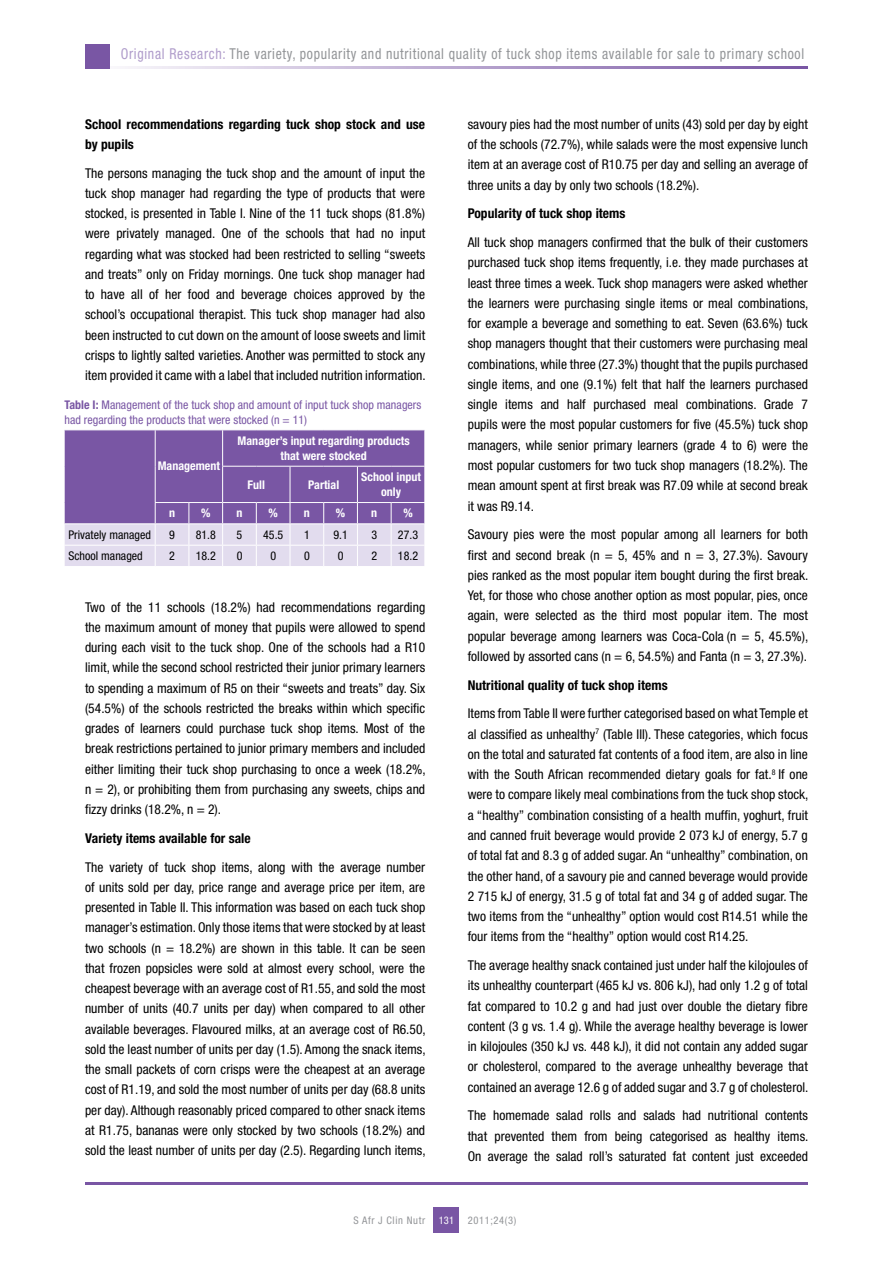
<style>
.page{position:relative;width:893px;height:1263px;background:#fff}
.page>*{position:absolute;margin:0;border:0;box-sizing:border-box;transform-origin:0 0}
.t1{font:condensed 15px "Helvetica Neue LT Std";letter-spacing:.05em;color:#939598;scale:.92 1}
.t2{font:condensed 13.5px/20.2px "Helvetica Neue LT Std";color:#000;text-align:justify}
.t3{font:700 condensed 13.5px/20.2px "Helvetica Neue LT Std";color:#000}
.t4{font:condensed 12px/15px "Helvetica Neue LT Std";color:#7956a4}
.t5{font:700 condensed 12px/15px "Helvetica Neue LT Std";color:#fff;text-align:center}
.t6{font:condensed 12px "Helvetica Neue LT Std";color:#000}
.t7{font:condensed 10.5px "Helvetica Neue LT Std";letter-spacing:.06em;color:#939598}
.t8{font:condensed 10.5px "Helvetica Neue LT Std";color:#fff}
.s1{color:#b09dcb}
.s2{font-weight:700}
</style>
<div class="page">
<div style="left:434px;top:1208px;width:25px;height:25px;background:#7956a4"></div>
<hr style="left:85px;top:1182px;width:723px;height:2px;background:#7956a4">
<hr style="left:85px;top:66px;width:723px;height:2px;background:#7956a4">
<div style="left:85px;top:44px;width:24px;height:24px;background:#7956a4"></div>
<svg style="left:64px;top:429px;width:361px;height:137px;background:#9e85be"></svg>
<p class="t1" style="left:121px;top:45px;width:744px"><span class="s1">Original Research:</span> The variety, popularity and nutritional quality of tuck shop items available for sale to primary school</p>
<p class="t3" style="left:85px;top:114px;width:342px">School recommendations regarding tuck shop stock and use by pupils</p>
<p class="t2" style="left:85px;top:163px;width:342px">The persons managing the tuck shop and the amount of input the tuck shop manager had regarding the type of products that were stocked, is presented in Table I. Nine of the 11 tuck shops (81.8%) were privately managed. One of the schools that had no input regarding what was stocked had been restricted to selling “sweets and treats” only on Friday mornings. One tuck shop manager had to have all of her food and beverage choices approved by the school’s occupational therapist. This tuck shop manager had also been instructed to cut down on the amount of loose sweets and limit crisps to lightly salted varieties. Another was permitted to stock any item provided it came with a label that included nutrition information.</p>
<p class="t4" style="left:65px;top:397px;width:358px"><span class="s2">Table I:</span> Management of the tuck shop and amount of input tuck shop managers had regarding the products that were stocked (n = 11)</p>
<p class="t5" style="left:158px;top:459px;width:64px">Management</p>
<p class="t5" style="left:238px;top:433px;width:174px">Manager’s input regarding products that were stocked</p>
<p class="t5" style="left:248px;top:477px;width:19px">Full</p>
<p class="t5" style="left:308px;top:477px;width:32px">Partial</p>
<p class="t5" style="left:361px;top:469px;width:61px">School input only</p>
<p class="t5" style="left:169px;top:506px;width:7px">n</p>
<p class="t5" style="left:201px;top:506px;width:11px">%</p>
<p class="t5" style="left:236px;top:506px;width:7px">n</p>
<p class="t5" style="left:269px;top:506px;width:11px">%</p>
<p class="t5" style="left:304px;top:506px;width:7px">n</p>
<p class="t5" style="left:336px;top:506px;width:11px">%</p>
<p class="t5" style="left:371px;top:506px;width:7px">n</p>
<p class="t5" style="left:403px;top:506px;width:11px">%</p>
<p class="t6" style="left:68px;top:528px;width:84px">Privately managed</p>
<p class="t6" style="left:169px;top:528px;width:7px">9</p>
<p class="t6" style="left:196px;top:528px;width:22px">81.8</p>
<p class="t6" style="left:237px;top:528px;width:7px">5</p>
<p class="t6" style="left:263px;top:528px;width:22px">45.5</p>
<p class="t6" style="left:304px;top:528px;width:7px">1</p>
<p class="t6" style="left:333px;top:528px;width:16px">9.1</p>
<p class="t6" style="left:371px;top:528px;width:7px">3</p>
<p class="t6" style="left:398px;top:528px;width:22px">27.3</p>
<p class="t6" style="left:68px;top:549px;width:76px">School managed</p>
<p class="t6" style="left:169px;top:549px;width:7px">2</p>
<p class="t6" style="left:196px;top:549px;width:22px">18.2</p>
<p class="t6" style="left:237px;top:549px;width:7px">0</p>
<p class="t6" style="left:270px;top:549px;width:7px">0</p>
<p class="t6" style="left:304px;top:549px;width:7px">0</p>
<p class="t6" style="left:338px;top:549px;width:7px">0</p>
<p class="t6" style="left:371px;top:549px;width:7px">2</p>
<p class="t6" style="left:398px;top:549px;width:22px">18.2</p>
<p class="t2" style="left:85px;top:596px;width:342px">Two of the 11 schools (18.2%) had recommendations regarding the maximum amount of money that pupils were allowed to spend during each visit to the tuck shop. One of the schools had a R10 limit, while the second school restricted their junior primary learners to spending a maximum of R5 on their “sweets and treats” day. Six (54.5%) of the schools restricted the breaks within which specific grades of learners could purchase tuck shop items. Most of the break restrictions pertained to junior primary members and included either limiting their tuck shop purchasing to once a week (18.2%, n = 2), or prohibiting them from purchasing any sweets, chips and fizzy drinks (18.2%, n = 2).</p>
<p class="t3" style="left:85px;top:828px;width:167px">Variety items available for sale</p>
<p class="t2" style="left:85px;top:856px;width:342px">The variety of tuck shop items, along with the average number of units sold per day, price range and average price per item, are presented in Table II. This information was based on each tuck shop manager’s estimation. Only those items that were stocked by at least two schools (n = 18.2%) are shown in this table. It can be seen that frozen popsicles were sold at almost every school, were the cheapest beverage with an average cost of R1.55, and sold the most number of units (40.7 units per day) when compared to all other available beverages. Flavoured milks, at an average cost of R6.50, sold the least number of units per day (1.5). Among the snack items, the small packets of corn crisps were the cheapest at an average cost of R1.19, and sold the most number of units per day (68.8 units per day). Although reasonably priced compared to other snack items at R1.75, bananas were only stocked by two schools (18.2%) and sold the least number of units per day (2.5). Regarding lunch items,</p>
<p class="t2" style="left:468px;top:114px;width:342px">savoury pies had the most number of units (43) sold per day by eight of the schools (72.7%), while salads were the most expensive lunch item at an average cost of R10.75 per day and selling an average of three units a day by only two schools (18.2%).</p>
<p class="t3" style="left:468px;top:203px;width:159px">Popularity of tuck shop items</p>
<p class="t2" style="left:468px;top:232px;width:342px">All tuck shop managers confirmed that the bulk of their customers purchased tuck shop items frequently, i.e. they made purchases at least three times a week. Tuck shop managers were asked whether the learners were purchasing single items or meal combinations, for example a beverage and something to eat. Seven (63.6%) tuck shop managers thought that their customers were purchasing meal combinations, while three (27.3%) thought that the pupils purchased single items, and one (9.1%) felt that half the learners purchased single items and half purchased meal combinations. Grade 7 pupils were the most popular customers for five (45.5%) tuck shop managers, while senior primary learners (grade 4 to 6) were the most popular customers for two tuck shop managers (18.2%). The mean amount spent at first break was R7.09 while at second break it was R9.14.</p>
<p class="t2" style="left:468px;top:524px;width:342px">Savoury pies were the most popular among all learners for both first and second break (n = 5, 45% and n = 3, 27.3%). Savoury pies ranked as the most popular item bought during the first break.<br>Yet, for those who chose another option as most popular, pies, once again, were selected as the third most popular item. The most popular beverage among learners was Coca-Cola (n = 5, 45.5%), followed by assorted cans (n = 6, 54.5%) and Fanta (n = 3, 27.3%).</p>
<p class="t3" style="left:468px;top:674px;width:202px">Nutritional quality of tuck shop items</p>
<p class="t2" style="left:468px;top:703px;width:342px">Items from Table II were further categorised based on what Temple et al classified as unhealthy<sup>7</sup> (Table III). These categories, which focus on the total and saturated fat contents of a food item, are also in line with the South African recommended dietary goals for fat.<sup>8</sup> If one were to compare likely meal combinations from the tuck shop stock, a “healthy” combination consisting of a health muffin, yoghurt, fruit and canned fruit beverage would provide 2 073 kJ of energy, 5.7 g of total fat and 8.3 g of added sugar. An “unhealthy” combination, on the other hand, of a savoury pie and canned beverage would provide 2 715 kJ of energy, 31.5 g of total fat and 34 g of added sugar. The two items from the “unhealthy” option would cost R14.51 while the four items from the “healthy” option would cost R14.25.</p>
<p class="t2" style="left:468px;top:955px;width:342px">The average healthy snack contained just under half the kilojoules of its unhealthy counterpart (465 kJ vs. 806 kJ), had only 1.2 g of total fat compared to 10.2 g and had just over double the dietary fibre content (3 g vs. 1.4 g). While the average healthy beverage is lower in kilojoules (350 kJ vs. 448 kJ), it did not contain any added sugar or cholesterol, compared to the average unhealthy beverage that contained an average 12.6 g of added sugar and 3.7 g of cholesterol.</p>
<p class="t2" style="left:468px;top:1105px;width:342px">The homemade salad rolls and salads had nutritional contents that prevented them from being categorised as healthy items.<br>On average the salad roll’s saturated fat content just exceeded</p>
<p class="t7" style="left:354px;top:1214px;width:73px">S Afr J Clin Nutr</p>
<p class="t7" style="left:468px;top:1214px;width:50px">2011;24(3)</p>
<p class="t8" style="left:439px;top:1214px;width:17px">131</p>
</div>
